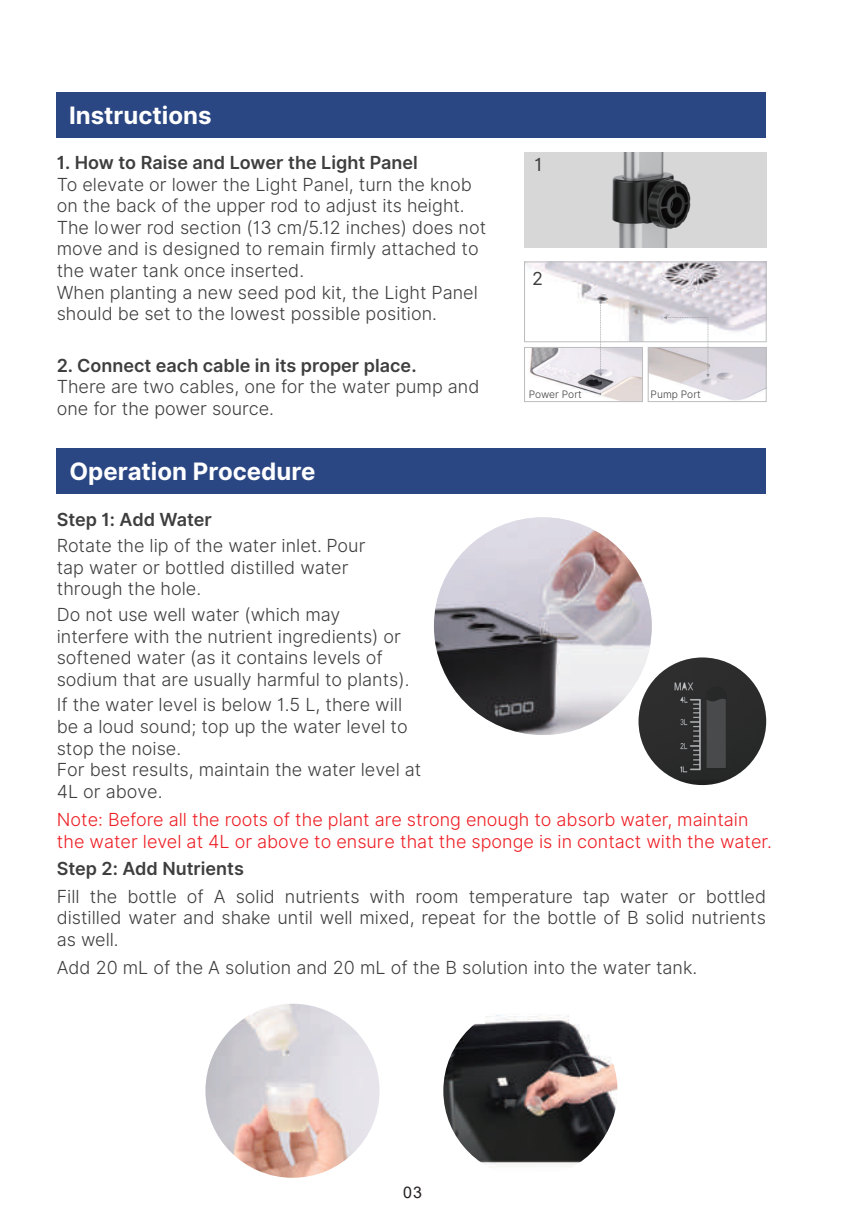
<style>
.page{position:relative;width:859px;height:1227px;background:#fff}
.page>*{position:absolute;margin:0;border:0;box-sizing:border-box;transform-origin:0 0}
.t1{font:700 24px "Inter";color:#fff}
.t2{font:18px/21.6px "Inter Light BETA";color:#3e3e3f}
.t3{font:18px/21.6px "Inter Light BETA";color:#ee1d23}
.t4{font:600 18px "Inter";color:#3e3e3f}
.t5{font:18px "Inter";color:#3e3e3f}
.t6{font:16px "Arial";color:#231f20}
.t7{font:10.2px "Inter Light BETA";color:#3e3e3f}
</style>
<div class="page">
<img style="left:526px;top:264px;width:238px;height:76px">
<div style="left:524px;top:262px;width:242px;height:80px;border:1px solid #bcbdc0"></div>
<img style="left:529px;top:349px;width:111px;height:51px">
<div style="left:524px;top:347px;width:118px;height:55px;border:1px solid #bcbdc0"></div>
<img style="left:649px;top:349px;width:115px;height:51px">
<div style="left:647px;top:347px;width:119px;height:55px;border:1px solid #bcbdc0"></div>
<svg style="left:598px;top:300px;width:4px;height:76px"></svg>
<svg style="left:663px;top:316px;width:46px;height:61px"></svg>
<div style="left:57px;top:93px;width:708px;height:45px;background:#2b4783"></div>
<div style="left:57px;top:448px;width:708px;height:45px;background:#2b4783"></div>
<img style="left:205px;top:1003px;width:174px;height:174px;border-radius:87px">
<img style="left:443px;top:1003px;width:174px;height:174px;border-radius:86px">
<img style="left:433px;top:517px;width:218px;height:218px;border-radius:109px">
<img style="left:638px;top:657px;width:127px;height:128px;border-radius:64px">
<svg style="left:706px;top:698px;width:19px;height:70px"></svg>
<img style="left:524px;top:152px;width:241px;height:96px">
<h1 class="t1" style="left:69px;top:98px;width:144px">Instructions</h1>
<p class="t4" style="left:57px;top:150px;width:362px">1. How to Raise and Lower the Light Panel</p>
<p class="t2" style="left:57px;top:174px;width:430px">To elevate or lower the Light Panel, turn the knob on the back of the upper rod to adjust its height.<br>The lower rod section (13 cm/5.12 inches) does not move and is designed to remain firmly attached to the water tank once inserted.<br>When planting a new seed pod kit, the Light Panel should be set to the lowest possible position.</p>
<p class="t4" style="left:57px;top:352px;width:361px">2. Connect each cable in its proper place.</p>
<p class="t2" style="left:57px;top:376px;width:424px">There are two cables, one for the water pump and one for the power source.</p>
<h1 class="t1" style="left:69px;top:454px;width:247px">Operation Procedure</h1>
<p class="t4" style="left:57px;top:506px;width:157px">Step 1: Add Water</p>
<p class="t2" style="left:57px;top:535px;width:310px">Rotate the lip of the water inlet. Pour tap water or bottled distilled water through the hole.</p>
<p class="t2" style="left:57px;top:604px;width:354px">Do not use well water (which may interfere with the nutrient ingredients) or softened water (as it contains levels of sodium that are usually harmful to plants).</p>
<p class="t2" style="left:57px;top:694px;width:366px">If the water level is below 1.5 L, there will be a loud sound; top up the water level to stop the noise.<br>For best results, maintain the water level at<br>4L or above.</p>
<p class="t5" style="left:534px;top:151px;width:9px">1</p>
<p class="t5" style="left:532px;top:265px;width:12px">2</p>
<p class="t7" style="left:528px;top:387px;width:54px">Power Port</p>
<p class="t7" style="left:650px;top:387px;width:51px">Pump Port</p>
<p class="t3" style="left:57px;top:809px;width:716px">Note: Before all the roots of the plant are strong enough to absorb water, maintain the water level at 4L or above to ensure that the sponge is in contact with the water.</p>
<p class="t4" style="left:57px;top:855px;width:189px">Step 2: Add Nutrients</p>
<p class="t2" style="left:57px;top:886px;width:710px;text-align:justify">Fill the bottle of A solid nutrients with room temperature tap water or bottled distilled water and shake until well mixed, repeat for the bottle of B solid nutrients as well.</p>
<p class="t2" style="left:57px;top:957px;width:641px">Add 20 mL of the A solution and 20 mL of the B solution into the water tank.</p>
<p class="t6" style="left:403px;top:1181px;width:20px">03</p>
</div>
